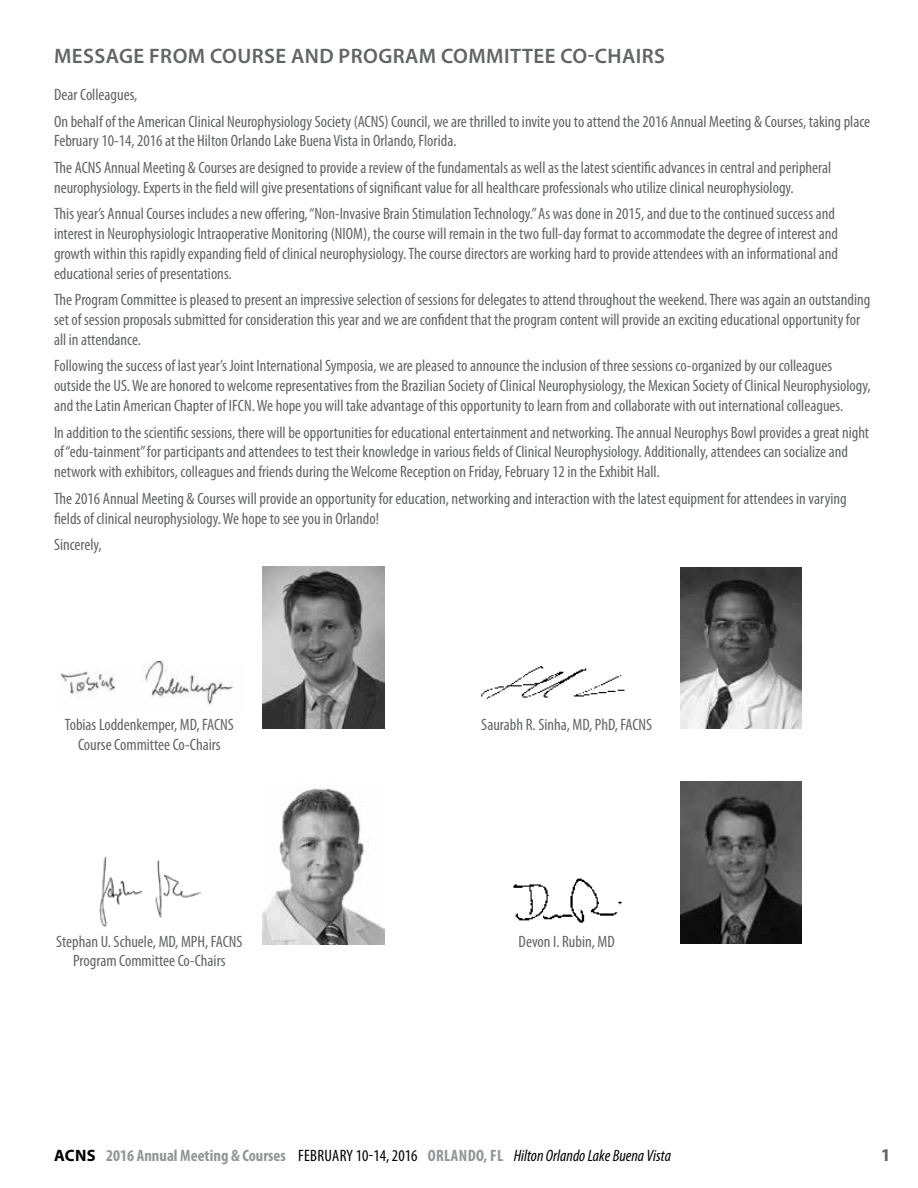
<style>
.page{position:relative;width:918px;height:1188px;background:#fff}
.page>*{position:absolute;margin:0;border:0;box-sizing:border-box;transform-origin:0 0}
.t1{font:600 21px "Myriad Pro";letter-spacing:.02em;color:#636466}
.t2{font:700 18px "Myriad Pro";color:#636466}
.t3{font:condensed 16.5px/19.8px "Myriad Pro";color:#636466}
.t4{font:700 condensed 16.5px "Myriad Pro";color:#939598}
.s1{font-stretch:normal;color:#000}
.s2{font-weight:400;color:#000}
.s3{font-weight:400;font-style:italic;color:#000}
</style>
<div class="page">
<img style="left:99px;top:856px;width:102px;height:71px">
<img style="left:61px;top:662px;width:172px;height:43px">
<img style="left:481px;top:666px;width:144px;height:33px">
<img style="left:263px;top:788px;width:121px;height:157px">
<img style="left:263px;top:567px;width:121px;height:162px">
<img style="left:680px;top:567px;width:122px;height:162px">
<img style="left:680px;top:782px;width:122px;height:162px">
<img style="left:513px;top:878px;width:109px;height:45px">
<p class="t1" style="left:54px;top:43px;width:612px">MESSAGE FROM COURSE AND PROGRAM COMMITTEE CO-CHAIRS</p>
<p class="t3" style="left:54px;top:81px;width:818px;line-height:26.5px">Dear Colleagues,<br>On behalf of the American Clinical Neurophysiology Society (ACNS) Council, we are thrilled to invite you to attend the 2016 Annual Meeting &amp; Courses, taking place</p>
<p class="t3" style="left:54px;top:128px;width:779px;line-height:26.5px">February 10-14, 2016 at the Hilton Orlando Lake Buena Vista in Orlando, Florida.<br>The ACNS Annual Meeting &amp; Courses are designed to provide a review of the fundamentals as well as the latest scientific advances in central and peripheral</p>
<p class="t3" style="left:54px;top:174px;width:783px;line-height:26.5px">neurophysiology. Experts in the field will give presentations of significant value for all healthcare professionals who utilize clinical neurophysiology.<br>This year’s Annual Courses includes a new offering, “Non-Invasive Brain Stimulation Technology.” As was done in 2015, and due to the continued success and</p>
<p class="t3" style="left:54px;top:224px;width:786px;text-align:justify">interest in Neurophysiologic Intraoperative Monitoring (NIOM), the course will remain in the two full-day format to accommodate the degree of interest and growth within this rapidly expanding field of clinical neurophysiology. The course directors are working hard to provide attendees with an informational and educational series of presentations.</p>
<p class="t3" style="left:54px;top:290px;width:818px">The Program Committee is pleased to present an impressive selection of sessions for delegates to attend throughout the weekend. There was again an outstanding set of session proposals submitted for consideration this year and we are confident that the program content will provide an exciting educational opportunity for all in attendance.</p>
<p class="t3" style="left:54px;top:356px;width:818px">Following the success of last year’s Joint International Symposia, we are pleased to announce the inclusion of three sessions co-organized by our colleagues outside the US. We are honored to welcome representatives from the Brazilian Society of Clinical Neurophysiology, the Mexican Society of Clinical Neurophysiology, and the Latin American Chapter of IFCN. We hope you will take advantage of this opportunity to learn from and collaborate with out international colleagues.</p>
<p class="t3" style="left:54px;top:422px;width:817px">In addition to the scientific sessions, there will be opportunities for educational entertainment and networking. The annual Neurophys Bowl provides a great night of “edu-tainment” for participants and attendees to test their knowledge in various fields of Clinical Neurophysiology. Additionally, attendees can socialize and network with exhibitors, colleagues and friends during the Welcome Reception on Friday, February 12 in the Exhibit Hall.</p>
<p class="t3" style="left:54px;top:488px;width:794px">The 2016 Annual Meeting &amp; Courses will provide an opportunity for education, networking and interaction with the latest equipment for attendees in varying fields of clinical neurophysiology. We hope to see you in Orlando!</p>
<p class="t3" style="left:54px;top:535px;width:49px">Sincerely,</p>
<p class="t3" style="left:65px;top:714px;width:170px;text-align:center">Tobias Loddenkemper, MD, FACNS<br>Course Committee Co-Chairs</p>
<p class="t3" style="left:481px;top:714px;width:172px">Saurabh R. Sinha, MD, PhD, FACNS</p>
<p class="t3" style="left:56px;top:931px;width:188px;text-align:center">Stephan U. Schuele, MD, MPH, FACNS<br>Program Committee Co-Chairs</p>
<p class="t3" style="left:519px;top:931px;width:98px">Devon I. Rubin, MD</p>
<p class="t4" style="left:54px;top:1145px;width:618px"><span class="s1">ACNS</span> 2016 Annual Meeting &amp; Courses <span class="s2">FEBRUARY 10-14, 2016</span> ORLANDO, FL <span class="s3">Hilton Orlando Lake Buena Vista</span></p>
<p class="t2" style="left:881px;top:1143px;width:11px">1</p>
</div>
